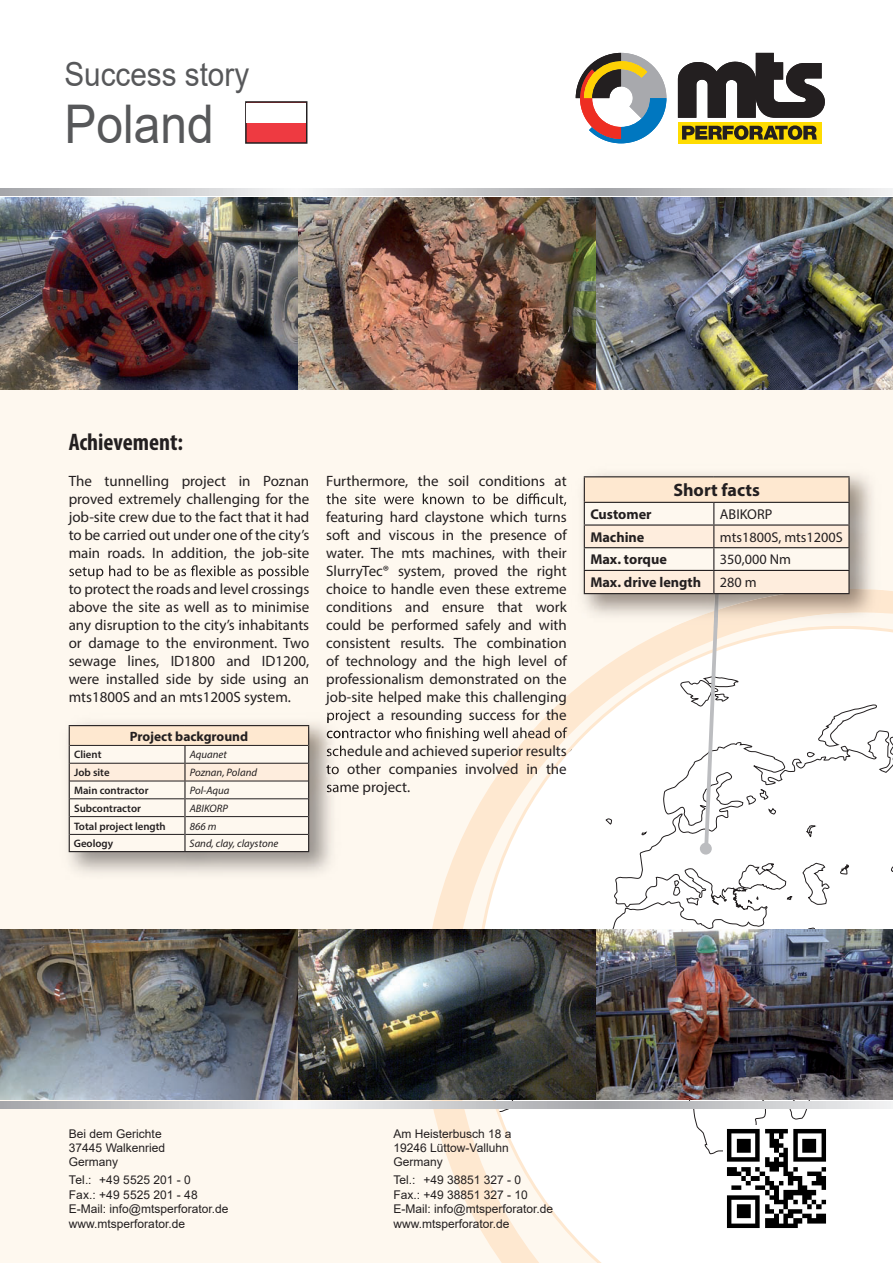
<style>
.page{position:relative;width:893px;height:1263px;background:#fff}
.page>*{position:absolute;margin:0;border:0;box-sizing:border-box;transform-origin:0 0}
.t1{font:53.4px "Arial";color:#57585a;scale:.9 1}
.t2{font:33px "Arial";color:#57585a;scale:.9 1}
.t3{font:700 condensed 24px "Myriad Pro";color:#231f20}
.t4{font:700 18px "Myriad Pro";color:#231f20}
.t5{font:15px/18px "Myriad Pro";color:#231f20;text-align:justify}
.t6{font:700 14.25px "Myriad Pro";color:#231f20}
.t7{font:14.25px "Myriad Pro";color:#231f20}
.t8{font:700 13.5px "Myriad Pro";color:#231f20}
.t9{font:12px/14.4px "Arial";color:#231f20}
.t10{font:600 10.8px "Myriad Pro";color:#231f20}
.t11{font:italic 10.8px "Myriad Pro";color:#231f20}
</style>
<div class="page">
<div style="left:0;top:227px;width:893px;height:1036px;background:#fef8ef"></div>
<svg style="left:423px;top:590px;width:470px;height:582px"></svg>
<svg style="left:453px;top:613px;width:440px;height:608px"></svg>
<svg style="left:476px;top:626px;width:417px;height:637px;fill:#fff"></svg>
<img style="left:0;top:198px;width:893px;height:191px">
<img style="left:0;top:929px;width:893px;height:170px">
<svg style="left:245px;top:101px;width:63px;height:43px;background:#c9454a"></svg>
<div style="left:247px;top:103px;width:59px;height:19px;background:#fff"></div>
<svg style="left:69px;top:565px;width:240px;height:14px"></svg>
<svg style="left:326px;top:493px;width:240px;height:13px"></svg>
<img style="left:68px;top:723px;width:269px;height:151px">
<img style="left:329px;top:785px;width:15px;height:10px">
<svg style="left:327px;top:712px;width:240px;height:47px"></svg>
<img style="left:326px;top:763px;width:3px;height:14px">
<svg style="left:326px;top:765px;width:13px;height:9px"></svg>
<svg style="left:327px;top:782px;width:2px;height:13px"></svg>
<hr style="left:69px;top:725px;width:116px;height:1px;background:#231f20">
<hr style="left:185px;top:725px;width:124px;height:1px;background:#231f20">
<svg style="left:69px;top:726px;width:240px;height:125px"></svg>
<hr style="left:69px;top:851px;width:116px;height:1px;background:#231f20">
<hr style="left:185px;top:851px;width:124px;height:1px;background:#231f20">
<svg style="left:0;top:188px;width:893px;height:8px;background:#cbccce"></svg>
<div style="left:678px;top:122px;width:144px;height:21px;background:#ffdc01"></div>
<svg style="left:682px;top:125px;width:135px;height:15px"></svg>
<svg style="left:576px;top:53px;width:90px;height:90px"></svg>
<svg style="left:678px;top:53px;width:147px;height:65px"></svg>
<svg style="left:0;top:1101px;width:893px;height:8px;background:#cbccce"></svg>
<img style="left:723px;top:1125px;width:107px;height:106px">
<div style="left:700px;top:843px;width:12px;height:11px;background:#bcbdc0;border-radius:50%"></div>
<img style="left:572px;top:474px;width:300px;height:154px">
<img style="left:849px;top:589px;width:35px;height:24px">
<img style="left:849px;top:613px;width:35px;height:13px">
<img style="left:849px;top:626px;width:35px;height:2px">
<img style="left:849px;top:613px;width:20px;height:1px">
<hr style="left:584px;top:476px;width:130px;height:1px;background:#231f20">
<hr style="left:714px;top:476px;width:136px;height:1px;background:#231f20">
<hr style="left:848px;top:477px;width:2px;height:25px;background:#231f20">
<hr style="left:714px;top:502px;width:136px;height:1px;background:#231f20">
<hr style="left:848px;top:503px;width:2px;height:21px;background:#231f20">
<hr style="left:714px;top:524px;width:136px;height:2px;background:#231f20">
<hr style="left:848px;top:526px;width:2px;height:21px;background:#231f20">
<hr style="left:714px;top:547px;width:136px;height:1px;background:#231f20">
<hr style="left:848px;top:548px;width:2px;height:22px;background:#231f20">
<hr style="left:714px;top:570px;width:136px;height:1px;background:#231f20">
<svg style="left:584px;top:477px;width:265px;height:371px"></svg>
<hr style="left:848px;top:571px;width:2px;height:22px;background:#231f20">
<hr style="left:584px;top:593px;width:130px;height:1px;background:#231f20">
<hr style="left:714px;top:593px;width:136px;height:1px;background:#231f20">
<h2 class="t2" style="left:64px;top:51px;width:207px">Success story</h2>
<h1 class="t1" style="left:64px;top:88px;width:168px">Poland</h1>
<h3 class="t3" style="left:69px;top:427px;width:116px">Achievement:</h3>
<p class="t5" style="left:69px;top:472px;width:242px">The tunnelling project in Poznan proved extremely challenging for the job-site crew due to the fact that it had to be carried out under one of the city’s main roads. In addition, the job-site</p>
<p class="t5" style="left:69px;top:580px;width:242px">to protect the roads and level crossings above the site as well as to minimise any disruption to the city’s inhabitants or damage to the environment. Two sewage lines, ID1800 and ID1200, were installed side by side using an mts1800S and an mts1200S system.</p>
<p class="t8" style="left:130px;top:727px;width:120px">Project background</p>
<p class="t10" style="left:74px;top:748px;width:29px">Client</p>
<p class="t11" style="left:190px;top:748px;width:39px">Aquanet</p>
<p class="t10" style="left:74px;top:766px;width:37px">Job site</p>
<p class="t11" style="left:190px;top:766px;width:69px">Poznan, Poland</p>
<p class="t10" style="left:74px;top:783px;width:76px">Main contractor</p>
<p class="t11" style="left:190px;top:784px;width:41px">Pol-Aqua</p>
<p class="t10" style="left:74px;top:801px;width:68px">Subcontractor</p>
<p class="t11" style="left:190px;top:801px;width:40px">ABIKORP</p>
<p class="t10" style="left:74px;top:819px;width:93px">Total project length</p>
<p class="t11" style="left:190px;top:819px;width:28px">866 m</p>
<p class="t10" style="left:74px;top:836px;width:41px">Geology</p>
<p class="t11" style="left:190px;top:837px;width:90px">Sand, clay, claystone</p>
<p class="t5" style="left:326px;top:472px;width:242px">Furthermore, the soil conditions at</p>
<p class="t5" style="left:326px;top:508px;width:242px">featuring hard claystone which turns soft and viscous in the presence of water. The mts machines, with their SlurryTec® system, proved the right choice to handle even these extreme conditions and ensure that work could be performed safely and with consistent results. The combination of technology and the high level of professionalism demonstrated on the job-site helped make this challenging project a resounding success for the</p>
<p class="t5" style="left:326px;top:742px;width:242px">schedule and achieved superior results to other companies involved in the same project.</p>
<p class="t4" style="left:673px;top:478px;width:88px">Short facts</p>
<p class="t6" style="left:590px;top:505px;width:63px">Customer</p>
<p class="t7" style="left:720px;top:505px;width:54px">ABIKORP</p>
<p class="t6" style="left:590px;top:528px;width:56px">Machine</p>
<p class="t7" style="left:720px;top:528px;width:124px">mts1800S, mts1200S</p>
<p class="t6" style="left:590px;top:550px;width:78px">Max. torque</p>
<p class="t7" style="left:720px;top:551px;width:73px">350,000 Nm</p>
<p class="t6" style="left:590px;top:573px;width:112px">Max. drive length</p>
<p class="t7" style="left:720px;top:573px;width:38px">280 m</p>
<p class="t9" style="left:69px;top:1126px;width:98px">Bei dem Gerichte<br>37445 Walkenried<br>Germany</p>
<p class="t9" style="left:69px;top:1173px;width:161px">Tel.: +49 5525 201 - 0<br>Fax.: +49 5525 201 - 48<br>E-Mail: info@mtsperforator.de www.mtsperforator.de</p>
<p class="t9" style="left:394px;top:1126px;width:120px">Am Heisterbusch 18 a<br>19246 Lüttow-Valluhn<br>Germany</p>
<p class="t9" style="left:394px;top:1173px;width:161px">Tel.: +49 38851 327 - 0<br>Fax.: +49 38851 327 - 10<br>E-Mail: info@mtsperforator.de www.mtsperforator.de</p>
</div>
